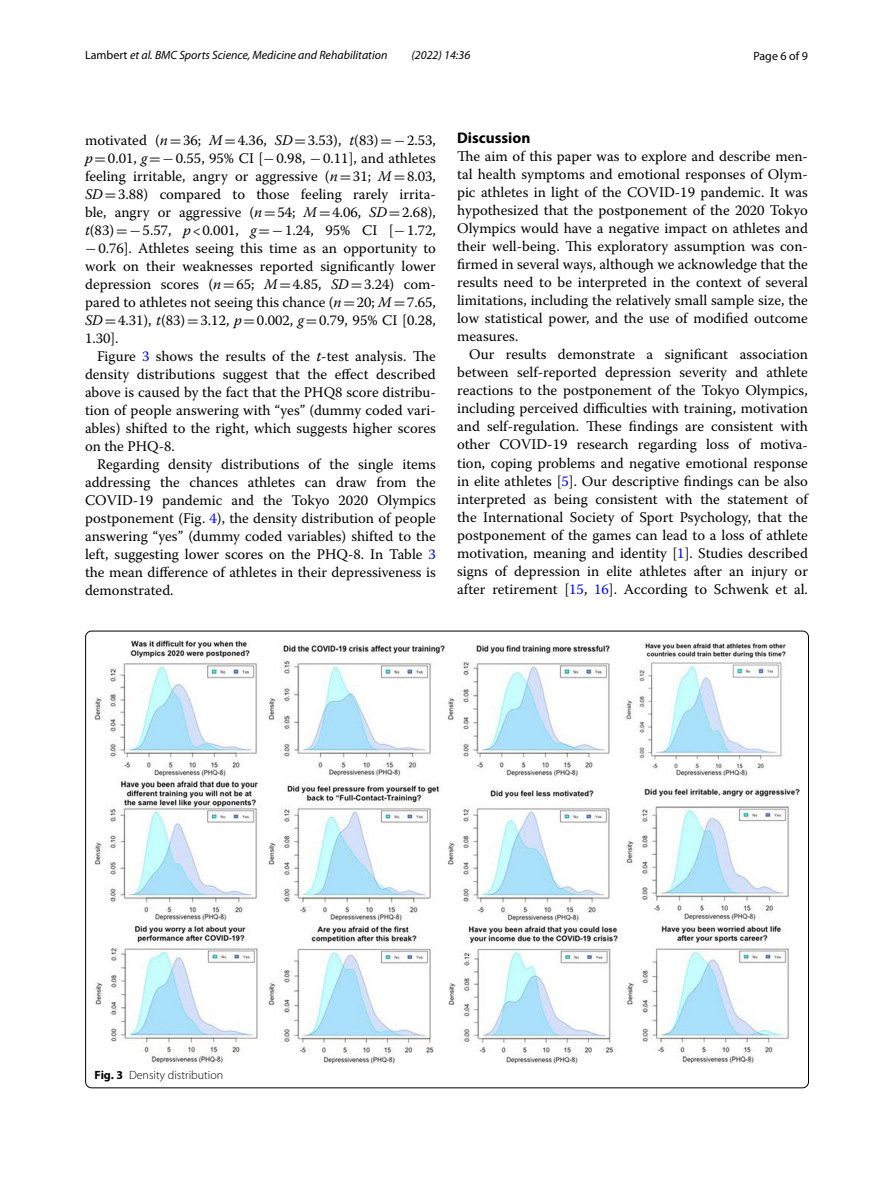
<style>
.page{position:relative;width:893px;height:1187px;background:#fff}
.page>*{position:absolute;margin:0;border:0;box-sizing:border-box;transform-origin:0 0}
.t1{font:700 15.45px "Myriad Pro";color:#000}
.t2{font:14.7px/18px "Warnock Pro";color:#000;text-align:justify}
.t3{font:italic 12px "Myriad Pro";color:#000}
.t4{font:300 12px "Myriad Pro";color:#000}
.t5{font:12px "Myriad Pro";color:#000}
.s1{font-style:normal}
.s2{font-style:italic}
.s3{font-family:"MTSY"}
.s4{color:#00f}
.s5{font-weight:700}
</style>
<div class="page">
<img style="left:94px;top:640px;width:706px;height:423px">
<p class="t3" style="left:85px;top:48px;width:304px"><span class="s1">Lambert</span> et al. BMC Sports Science, Medicine and Rehabilitation</p>
<p class="t3" style="left:411px;top:48px;width:60px">(2022) 14:36</p>
<p class="t5" style="left:753px;top:48px;width:56px">Page 6 of 9</p>
<p class="t2" style="left:85px;top:131px;width:352px">motivated (<span class="s2">n</span><span class="s3">=</span>36; <span class="s2">M</span><span class="s3">=</span>4.36, <span class="s2">SD</span><span class="s3">=</span>3.53), <span class="s2">t</span>(83)<span class="s3">=−</span>2.53, <span class="s2">p</span><span class="s3">=</span>0.01, <span class="s2">g</span><span class="s3">=−</span>0.55, 95% CI [<span class="s3">−</span>0.98, <span class="s3">−</span>0.11], and athletes feeling irritable, angry or aggressive (<span class="s2">n</span><span class="s3">=</span>31; <span class="s2">M</span><span class="s3">=</span>8.03, <span class="s2">SD</span><span class="s3">=</span>3.88) compared to those feeling rarely irrita&shy;ble, angry or aggressive (<span class="s2">n</span><span class="s3">=</span>54; <span class="s2">M</span><span class="s3">=</span>4.06, <span class="s2">SD</span><span class="s3">=</span>2.68), <span class="s2">t</span>(83)<span class="s3">=−</span>5.57, <span class="s2">p</span>&lt;0.001, <span class="s2">g</span><span class="s3">=−</span>1.24, 95% CI [<span class="s3">−</span>1.72, <span class="s3">−</span>0.76]. Athletes seeing this time as an opportunity to work on their weaknesses reported significantly lower depression scores (<span class="s2">n</span><span class="s3">=</span>65; <span class="s2">M</span><span class="s3">=</span>4.85, <span class="s2">SD</span><span class="s3">=</span>3.24) com&shy;pared to athletes not seeing this chance (<span class="s2">n</span><span class="s3">=</span>20; <span class="s2">M</span><span class="s3">=</span>7.65, <span class="s2">SD</span><span class="s3">=</span>4.31), <span class="s2">t</span>(83)<span class="s3">=</span>3.12, <span class="s2">p</span><span class="s3">=</span>0.002, <span class="s2">g</span><span class="s3">=</span>0.79, 95% CI [0.28, 1.30].</p>
<p class="t2" style="left:85px;top:346px;width:352px;text-indent:12px">Figure <span class="s4">3</span> shows the results of the <span class="s2">t</span>-test analysis. The density distributions suggest that the effect described above is caused by the fact that the PHQ8 score distribu&shy;tion of people answering with “yes” (dummy coded vari&shy;ables) shifted to the right, which suggests higher scores on the PHQ-8.</p>
<p class="t2" style="left:85px;top:454px;width:352px;text-indent:12px">Regarding density distributions of the single items addressing the chances athletes can draw from the COVID-19 pandemic and the Tokyo 2020 Olympics postponement (Fig. <span class="s4">4</span>), the density distribution of people answering “yes” (dummy coded variables) shifted to the left, suggesting lower scores on the PHQ-8. In Table <span class="s4">3 </span>the mean difference of athletes in their depressiveness is demonstrated.</p>
<p class="t1" style="left:457px;top:128px;width:75px">Discussion</p>
<p class="t2" style="left:457px;top:147px;width:352px">The aim of this paper was to explore and describe men&shy;tal health symptoms and emotional responses of Olym&shy;pic athletes in light of the COVID-19 pandemic. It was hypothesized that the postponement of the 2020 Tokyo Olympics would have a negative impact on athletes and their well-being. This exploratory assumption was con&shy;firmed in several ways, although we acknowledge that the results need to be interpreted in the context of several limitations, including the relatively small sample size, the low statistical power, and the use of modified outcome measures.</p>
<p class="t2" style="left:457px;top:345px;width:352px;text-indent:12px">Our results demonstrate a significant association between self-reported depression severity and athlete reactions to the postponement of the Tokyo Olympics, including perceived difficulties with training, motivation and self-regulation. These findings are consistent with other COVID-19 research regarding loss of motiva&shy;tion, coping problems and negative emotional response in elite athletes [<span class="s4">5</span>]. Our descriptive findings can be also interpreted as being consistent with the statement of the International Society of Sport Psychology, that the postponement of the games can lead to a loss of athlete motivation, meaning and identity [<span class="s4">1</span>]. Studies described signs of depression in elite athletes after an injury or after retirement [<span class="s4">15</span>, <span class="s4">16</span>]. According to Schwenk et al.</p>
<p class="t4" style="left:95px;top:1067px;width:130px"><span class="s5">Fig. 3</span> Density distribution</p>
</div>
